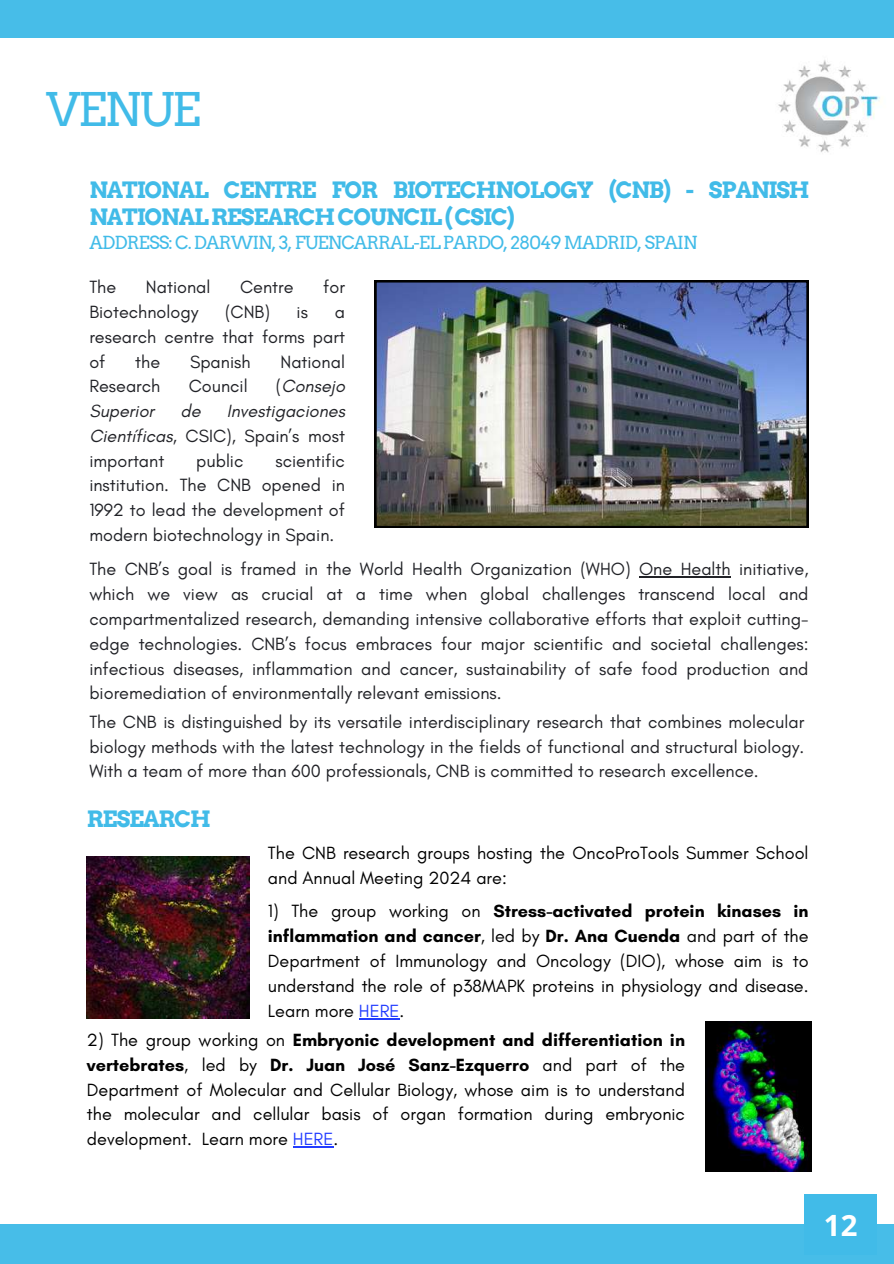
<style>
.page{position:relative;width:894px;height:1264px;background:#fff}
.page>*{position:absolute;margin:0;border:0;box-sizing:border-box;transform-origin:0 0}
.t1{font:46.35px "Arvo";letter-spacing:-.05em;color:#41bbe8}
.t2{font:700 29.25px "Open Sans";color:#fff}
.t3{font:700 22.5px/26.2px "Arvo";letter-spacing:-.05em;color:#41bbe8}
.t4{font:18px/24.8px "Glacial Indifference";color:#212227;text-align:justify}
.t5{font:18px/25px "Glacial Indifference";color:#000;text-align:justify}
.t6{font:18px "Arvo";letter-spacing:-.05em;color:#41bbe8}
.t7{font:italic 18px "Glacial Indifference";color:#212227}
.s1{font-style:normal}
.s2{font-style:italic}
.s3{font-weight:700}
.s4{color:#233dff}
</style>
<div class="page">
<div style="left:0;top:0;width:893px;height:38px;background:#47bde8"></div>
<div style="left:0;top:1224px;width:893px;height:39px;background:#47bde8"></div>
<div style="left:804px;top:1194px;width:72px;height:60px;background:#41bbe8"></div>
<img style="left:778px;top:60px;width:102px;height:93px">
<img style="left:705px;top:1021px;width:105px;height:150px">
<img style="left:87px;top:856px;width:162px;height:162px">
<img style="left:374px;top:280px;width:434px;height:248px">
<hr style="left:639px;top:576px;width:91px;height:1px;background:#212227">
<hr style="left:359px;top:1017px;width:40px;height:2px;background:#233dff">
<hr style="left:293px;top:1146px;width:40px;height:1px;background:#233dff">
<h1 class="t1" style="left:46px;top:81px;width:156px">VENUE</h1>
<p class="t3" style="left:89px;top:177px;width:721px">NATIONAL CENTRE FOR BIOTECHNOLOGY (CNB) - SPANISH<br>NATIONALRESEARCHCOUNCIL(CSIC)</p>
<p class="t6" style="left:89px;top:231px;width:609px">ADDRESS: C. DARWIN, 3, FUENCARRAL-EL PARDO, 28049 MADRID, SPAIN</p>
<p class="t4" style="left:89px;top:275px;width:28px">The</p>
<p class="t4" style="left:146px;top:275px;width:66px">National</p>
<p class="t4" style="left:240px;top:275px;width:55px">Centre</p>
<p class="t4" style="left:323px;top:275px;width:23px">for</p>
<p class="t4" style="left:89px;top:299px;width:110px">Biotechnology</p>
<p class="t4" style="left:225px;top:299px;width:46px">(CNB)</p>
<p class="t4" style="left:296px;top:299px;width:13px">is</p>
<p class="t4" style="left:89px;top:299px;width:257px;text-indent:245px">a research centre that forms part of</p>
<p class="t4" style="left:135px;top:349px;width:26px">the</p>
<p class="t4" style="left:190px;top:349px;width:62px">Spanish</p>
<p class="t4" style="left:280px;top:349px;width:66px">National</p>
<p class="t4" style="left:89px;top:374px;width:73px">Research</p>
<p class="t4" style="left:189px;top:374px;width:60px">Council</p>
<p class="t7" style="left:276px;top:375px;width:70px"><span class="s1">(</span>Consejo</p>
<p class="t7" style="left:89px;top:400px;width:66px">Superior</p>
<p class="t7" style="left:180px;top:400px;width:22px">de</p>
<p class="t4" style="left:89px;top:398px;width:257px;text-indent:137px"><span class="s2">Investigaciones Científicas</span>, CSIC), Spain’s most important</p>
<p class="t4" style="left:89px;top:448px;width:257px;text-indent:186px">scientific institution. The CNB opened in 1992 to lead the development of modern biotechnology in Spain.</p>
<p class="t4" style="left:196px;top:448px;width:49px">public</p>
<p class="t4" style="left:89px;top:556px;width:720px">The CNB’s goal is framed in the World Health Organization (WHO) One Health initiative, which we view as crucial at a time when global challenges transcend local and compartmentalized research, demanding intensive collaborative efforts that exploit cutting&shy;edge technologies. CNB’s focus embraces four major scientific and societal challenges: infectious diseases, inflammation and cancer, sustainability of safe food production and bioremediation of environmentally relevant emissions.</p>
<p class="t4" style="left:89px;top:709px;width:716px">The CNB is distinguished by its versatile interdisciplinary research that combines molecular biology methods with the latest technology in the fields of functional and structural biology.<br>With a team of more than 600 professionals, CNB is committed to research excellence.</p>
<p class="t3" style="left:87px;top:806px;width:125px">RESEARCH</p>
<p class="t5" style="left:268px;top:840px;width:542px">The CNB research groups hosting the OncoProTools Summer School and Annual Meeting 2024 are:</p>
<p class="t5" style="left:268px;top:898px;width:542px">1) The group working on <span class="s3">Stress-activated protein kinases in inflammation and cancer</span>, led by <span class="s3">Dr. Ana Cuenda</span> and part of the Department of Immunology and Oncology (DIO), whose aim is to understand the role of p38MAPK proteins in physiology and disease.<br>Learn more <span class="s4">HERE</span>.</p>
<p class="t5" style="left:87px;top:1027px;width:599px">2) The group working on <span class="s3">Embryonic development and differentiation in vertebrates</span>, led by <span class="s3">Dr. Juan José Sanz-Ezquerro</span> and part of the Department of Molecular and Cellular Biology, whose aim is to understand the molecular and cellular basis of organ formation during embryonic development. Learn more <span class="s4">HERE</span>.</p>
<h2 class="t2" style="left:823px;top:1204px;width:35px">12</h2>
</div>
